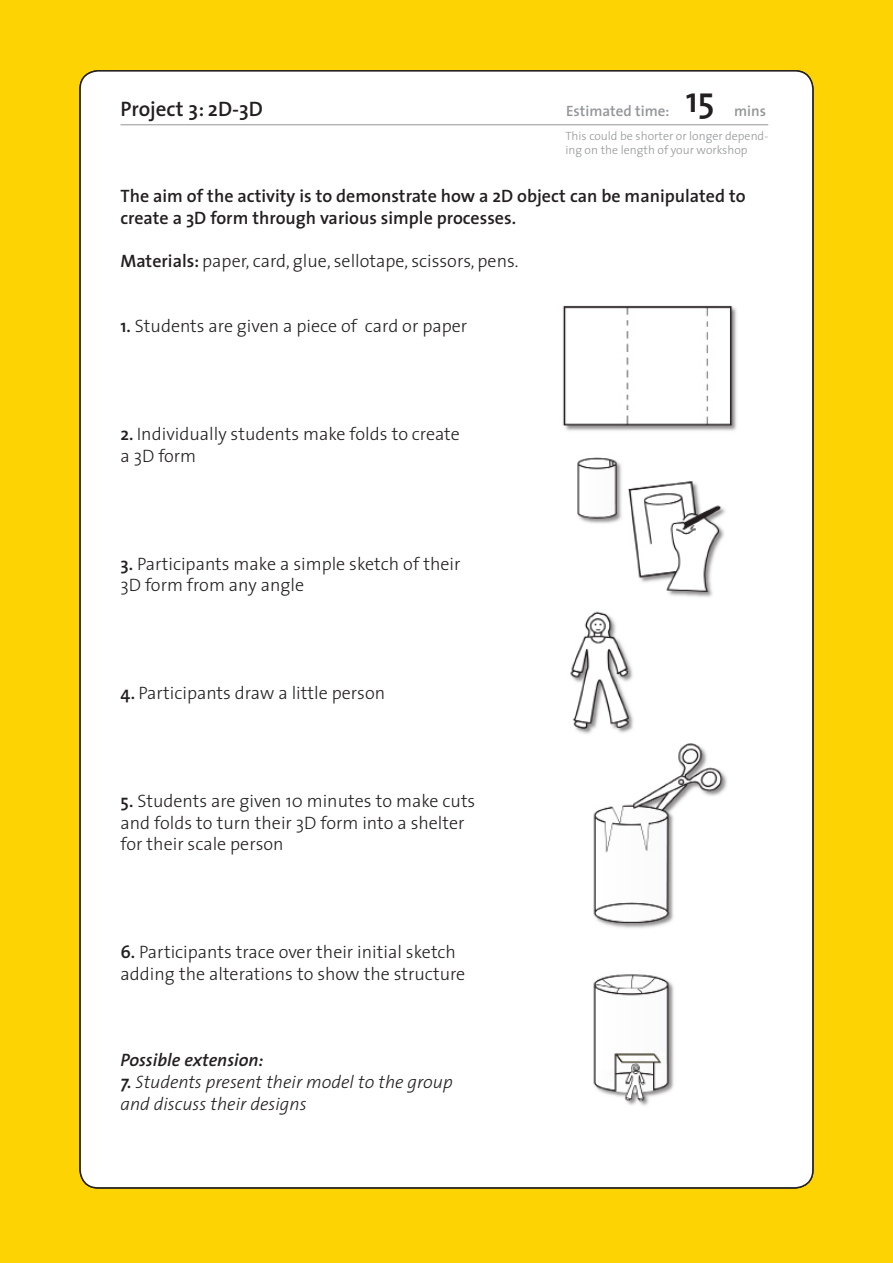
<style>
.page{position:relative;width:893px;height:1263px;background:#fed304}
.page>*{position:absolute;margin:0;border:0;box-sizing:border-box;transform-origin:0 0}
.Paragraph_Style_5{font:600 36px "The Sans";color:#231f20}
.Paragraph_Style_3{font:600 21px "The Sans";color:#231f20}
.Paragraph_Style_2{font:300 18px "The Sans";color:#231f20}
.Paragraph_Style_2-2{font:600 18px/21.6px "The Sans";color:#231f20}
.Paragraph_Style_2-3{font:italic 300 18px "The Sans";color:#231f20}
.Paragraph_Style_2-4{font:italic 600 18px "The Sans";color:#231f20}
.Paragraph_Style_3-2{font:600 15px "The Sans";color:#939598}
.t1{font:300 12px/14.4px "The Sans";color:#939598}
.s1{font-weight:600}
</style>
<div class="page">
<div style="left:80px;top:71px;width:733px;height:1117px;background:#fff;border-radius:18px"></div>
<hr style="left:120px;top:124px;width:648px;height:1px;background:#939598">
<img style="left:562px;top:305px;width:175px;height:801px">
<p class="Paragraph_Style_5" style="left:686px;top:70px;width:31px">15</p>
<p class="Paragraph_Style_3" style="left:120px;top:91px;width:144px">Project 3: 2D-3D</p>
<p class="Paragraph_Style_3-2" style="left:566px;top:98px;width:105px">Estimated time:</p>
<p class="Paragraph_Style_3-2" style="left:734px;top:98px;width:33px">mins</p>
<p class="t1" style="left:565px;top:128px;width:204px">This could be shorter or longer depend&shy;ing on the length of your workshop</p>
<p class="Paragraph_Style_2-2" style="left:120px;top:185px;width:627px">The aim of the activity is to demonstrate how a 2D object can be manipulated to create a 3D form through various simple processes.</p>
<p class="Paragraph_Style_2" style="left:120px;top:246px;width:400px"><span class="s1">Materials:</span> paper, card, glue, sellotape, scissors, pens.</p>
<p class="Paragraph_Style_2" style="left:120px;top:311px;width:348px"><span class="s1">1.</span> Students are given a piece of card or paper</p>
<p class="Paragraph_Style_2" style="left:120px;top:419px;width:341px"><span class="s1">2.</span> Individually students make folds to create</p>
<p class="Paragraph_Style_2" style="left:120px;top:441px;width:77px">a 3D form</p>
<p class="Paragraph_Style_2" style="left:120px;top:549px;width:342px"><span class="s1">3.</span> Participants make a simple sketch of their</p>
<p class="Paragraph_Style_2" style="left:120px;top:570px;width:185px">3D form from any angle</p>
<p class="Paragraph_Style_2" style="left:120px;top:678px;width:266px"><span class="s1">4.</span> Participants draw a little person</p>
<p class="Paragraph_Style_2" style="left:120px;top:786px;width:356px"><span class="s1">5.</span> Students are given 10 minutes to make cuts</p>
<p class="Paragraph_Style_2" style="left:120px;top:808px;width:346px">and folds to turn their 3D form into a shelter</p>
<p class="Paragraph_Style_2" style="left:120px;top:829px;width:165px">for their scale person</p>
<p class="Paragraph_Style_2" style="left:120px;top:937px;width:337px"><span class="s1">6.</span> Participants trace over their initial sketch</p>
<p class="Paragraph_Style_2" style="left:120px;top:959px;width:346px">adding the alterations to show the structure</p>
<p class="Paragraph_Style_2-4" style="left:120px;top:1045px;width:144px">Possible extension:</p>
<p class="Paragraph_Style_2-3" style="left:120px;top:1067px;width:334px"><span class="s1">7.</span> Students present their model to the group</p>
<p class="Paragraph_Style_2-3" style="left:120px;top:1089px;width:188px">and discuss their designs</p>
</div>
